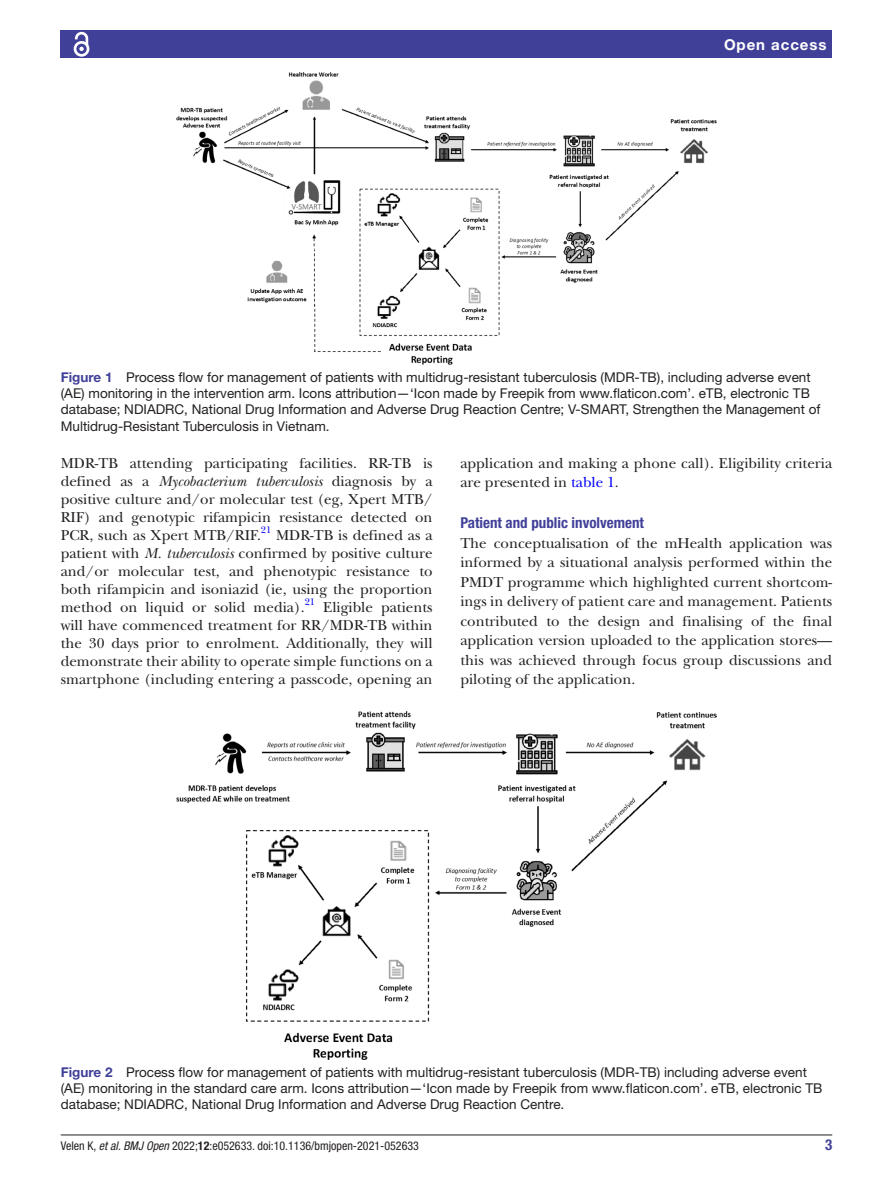
<style>
.page{position:relative;width:893px;height:1191px;background:#fff}
.page>*{position:absolute;margin:0;border:0;box-sizing:border-box;transform-origin:0 0}
.t1{font:15px/18px "New Baskerville";color:#231f20;text-align:justify}
.t2{font:700 condensed 15px "Helvetica Neue LT Std";color:#414099}
.t3{font:700 15px "Helvetica Neue LT Std";letter-spacing:.065em;color:#fff}
.t4{font:13.5px/16.2px "Helvetica Neue LT Std";color:#231f20}
.t5{font:condensed 12px "Helvetica Neue LT Std";color:#231f20}
.t6{font:9.9px "New Baskerville";color:#00f}
.s1{font-weight:700;color:#414099}
.s2{font-style:italic}
.s3{color:#00f}
.s4{font-weight:700}
</style>
<div class="page">
<hr style="left:61px;top:1134px;width:771px;height:1px;background:#231f20">
<div style="left:61px;top:31px;width:771px;height:27px;background:#414099"></div>
<svg style="left:73px;top:31px;width:17px;height:26px"></svg>
<img style="left:176px;top:73px;width:540px;height:291px">
<img style="left:176px;top:711px;width:540px;height:348px">
<p class="t3" style="left:724px;top:35px;width:104px">Open access</p>
<p class="t4" style="left:61px;top:369px;width:761px"><span class="s1">Figure 1</span> Process flow for management of patients with multidrug-resistant tuberculosis (MDR-TB), including adverse event (AE) monitoring in the intervention arm. Icons attribution—‘Icon made by Freepik from www.flaticon.com’. eTB, electronic TB database; NDIADRC, National Drug Information and Adverse Drug Reaction Centre; V-SMART, Strengthen the Management of Multidrug-Resistant Tuberculosis in Vietnam.</p>
<p class="t1" style="left:61px;top:454px;width:373px">MDR-TB attending participating facilities. RR-TB is defined as a <span class="s2">Mycobacterium tuberculosis</span> diagnosis by a positive culture and/or molecular test (eg, Xpert MTB/ RIF) and genotypic rifampicin resistance detected on PCR, such as Xpert MTB/RIF.</p>
<p class="t6" style="left:261px;top:524px;width:12px">21</p>
<p class="t1" style="left:61px;top:526px;width:373px;text-indent:215px">MDR-TB is defined as a patient with <span class="s2">M. tuberculosis</span> confirmed by positive culture and/or molecular test, and phenotypic resistance to both rifampicin and isoniazid (ie, using the proportion method on liquid or solid media).</p>
<p class="t6" style="left:305px;top:596px;width:12px">21</p>
<p class="t1" style="left:61px;top:598px;width:373px;text-indent:262px">Eligible patients will have commenced treatment for RR/MDR-TB within the 30 days prior to enrolment. Additionally, they will demonstrate their ability to operate simple functions on a smartphone (including entering a passcode, opening an</p>
<p class="t1" style="left:460px;top:453px;width:373px;line-height:19.5px">application and making a phone call). Eligibility criteria are presented in <span class="s3">table 1</span>.</p>
<p class="t2" style="left:460px;top:514px;width:185px">Patient and public involvement</p>
<p class="t1" style="left:460px;top:533px;width:373px;line-height:19.5px">The conceptualisation of the mHealth application was informed by a situational analysis performed within the PMDT programme which highlighted current shortcom&shy;ings in delivery of patient care and management. Patients contributed to the design and finalising of the final application version uploaded to the application stores— this was achieved through focus group discussions and piloting of the application.</p>
<p class="t4" style="left:61px;top:1063px;width:763px"><span class="s1">Figure 2</span> Process flow for management of patients with multidrug-resistant tuberculosis (MDR-TB) including adverse event (AE) monitoring in the standard care arm. Icons attribution—‘Icon made by Freepik from www.flaticon.com’. eTB, electronic TB database; NDIADRC, National Drug Information and Adverse Drug Reaction Centre.</p>
<p class="t5" style="left:61px;top:1138px;width:360px">Velen K, <span class="s2">et al</span>. <span class="s2">BMJ Open</span> 2022;<span class="s4">12</span>:e052633. doi:10.1136/bmjopen-2021-052633</p>
<p class="t2" style="left:825px;top:1135px;width:9px">3</p>
</div>
